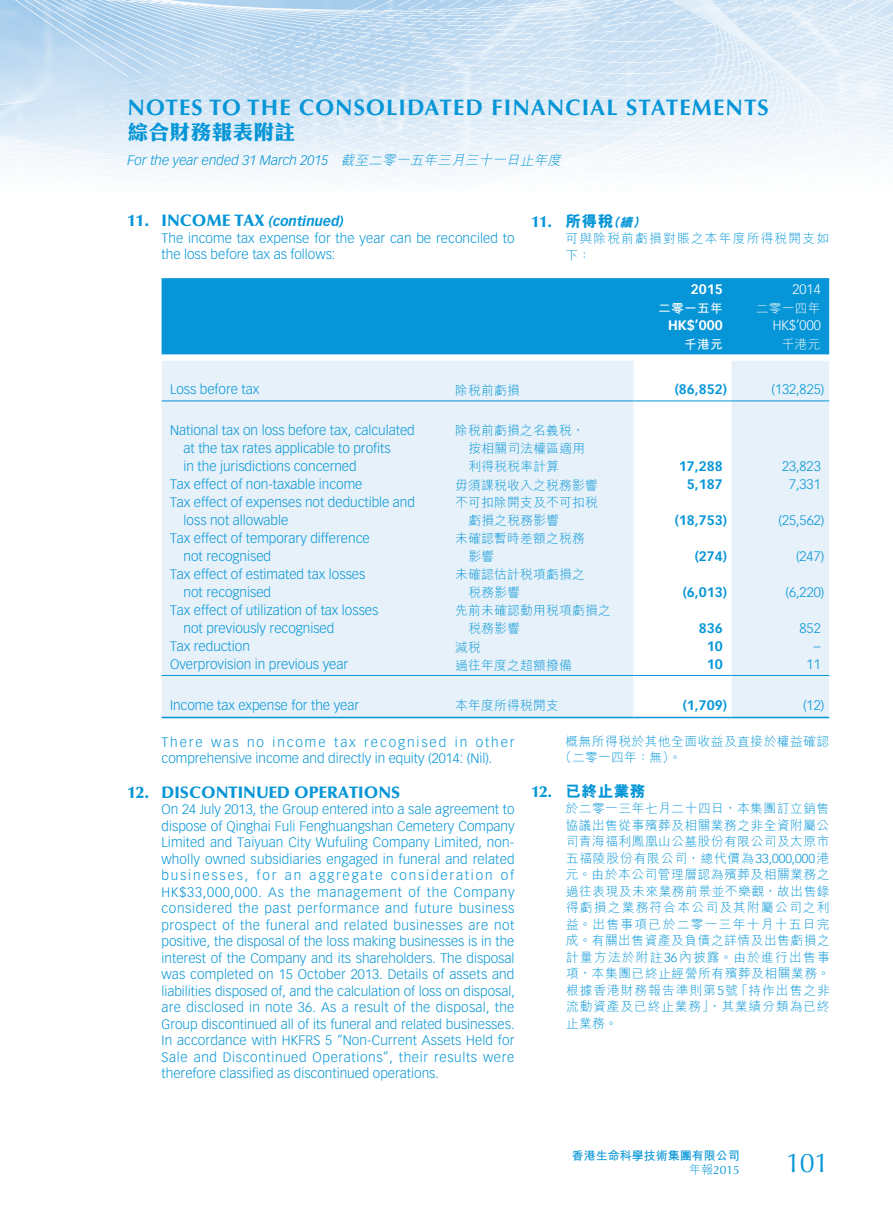
<style>
.page{position:relative;width:893px;height:1212px;background:#fff}
.page>*{position:absolute;margin:0;border:0;box-sizing:border-box;transform-origin:0 0}
.t1{font:27px "Optima LT Std";color:#0696d7}
.t2{font:700 22.5px "Optima LT Std";letter-spacing:.05em;color:#0696d7}
.t3{font:900 21px "M Sung Gold HK";color:#0696d7}
.t4{font:900 16.5px "Optima LT Std";color:#0696d7}
.t5{font:900 15.75px "Optima LT Std";color:#0696d7}
.t6{font:800 15.75px "M Hei HK";letter-spacing:.02em;color:#0696d7}
.t7{font:300 13.5px/16.5px "Vectora LT Std";color:#0696d7}
.t8{font:700 13.5px "Vectora LT Std";color:#0696d7}
.t9{font:italic 300 13.5px "Vectora LT Std";color:#0696d7}
.t10{font:700 13.5px "Vectora LT Std";color:#fff}
.t11{font:300 13.5px "Vectora LT Std";color:#fff}
.t12{font:300 12.75px/16.5px "M Hei HK";letter-spacing:.02em;color:#0696d7}
.t13{font:300 12.75px/16.5px "M Hei HK";letter-spacing:.095em;color:#0696d7}
.t14{font:700 12.75px "M Hei HK";letter-spacing:.02em;color:#fff}
.t15{font:300 12.75px "M Hei HK";letter-spacing:.02em;color:#fff}
.t16{font:700 12px "M Hei HK";color:#0696d7}
.t17{font:12px "Optima LT Std";color:#0696d7}
.s1{font-family:"M Hei HK"}
.s2{font-family:"Vectora LT Std";font-weight:700;font-style:italic;font-size:13.5px}
.s3{font-family:"M Hei HK";font-weight:800}
.s4{font-family:"M Hei HK";font-weight:800;font-style:italic;font-size:12.75px}
.s5{font-family:"Optima LT Std";font-weight:900}
.s6{font-family:"Vectora LT Std"}
.s7{font-family:"M Hei HK";font-weight:300}
</style>
<div class="page">
<img style="left:0;top:0;width:893px;height:185px">
<div style="left:162px;top:278px;width:667px;height:76px;background:#0696d7"></div>
<div style="left:162px;top:361px;width:667px;height:356px;background:#e6f1f9"></div>
<svg style="left:634px;top:361px;width:97px;height:356px"></svg>
<hr style="left:162px;top:400px;width:293px;height:1px;background:#0696d7">
<hr style="left:455px;top:400px;width:179px;height:1px;background:#0696d7">
<hr style="left:634px;top:400px;width:97px;height:1px;background:#0696d7">
<hr style="left:731px;top:400px;width:98px;height:1px;background:#0696d7">
<hr style="left:162px;top:675px;width:293px;height:1px;background:#0696d7">
<hr style="left:455px;top:675px;width:179px;height:1px;background:#0696d7">
<hr style="left:634px;top:675px;width:97px;height:1px;background:#0696d7">
<hr style="left:731px;top:675px;width:98px;height:1px;background:#0696d7">
<hr style="left:162px;top:717px;width:293px;height:1px;background:#0696d7">
<hr style="left:455px;top:717px;width:179px;height:1px;background:#0696d7">
<hr style="left:634px;top:717px;width:97px;height:1px;background:#0696d7">
<hr style="left:731px;top:717px;width:98px;height:1px;background:#0696d7">
<h2 class="t2" style="left:128px;top:94px;width:643px">NOTES TO THE CONSOLIDATED FINANCIAL STATEMENTS</h2>
<p class="t9" style="left:128px;top:152px;width:438px">For the year ended 31 March 2015 <span class="s1">截至二零一五年三月三十一日止年度</span></p>
<h3 class="t3" style="left:128px;top:121px;width:169px">綜合財務報表附註</h3>
<p class="t4" style="left:128px;top:211px;width:218px">11. INCOME TAX <span class="s2">(continued)</span></p>
<p class="t7" style="left:162px;top:230px;width:355px">The income tax expense for the year can be reconciled to the loss before tax as follows:</p>
<p class="t5" style="left:531px;top:212px;width:118px">11. <span class="s3">所得稅</span><span class="s4">（續）</span></p>
<p class="t13" style="left:565px;top:230px;width:265px">可與除稅前虧損對賬之本年度所得稅開支如下：</p>
<p class="t10" style="left:691px;top:281px;width:33px">2015</p>
<p class="t11" style="left:793px;top:281px;width:30px">2014</p>
<p class="t14" style="left:658px;top:299px;width:66px">二零一五年</p>
<p class="t15" style="left:756px;top:301px;width:66px">二零一四年</p>
<p class="t10" style="left:668px;top:317px;width:56px">HK$’000</p>
<p class="t11" style="left:773px;top:317px;width:49px">HK$’000</p>
<p class="t14" style="left:684px;top:335px;width:40px">千港元</p>
<p class="t15" style="left:782px;top:337px;width:40px">千港元</p>
<p class="t7" style="left:170px;top:382px;width:91px">Loss before tax</p>
<p class="t12" style="left:455px;top:382px;width:66px">除稅前虧損</p>
<p class="t8" style="left:675px;top:381px;width:54px">(86,852)</p>
<p class="t7" style="left:771px;top:382px;width:54px">(132,825)</p>
<p class="t7" style="left:184px;top:421px;width:233px;line-height:18px;text-indent:-14px">National tax on loss before tax, calculated at the tax rates applicable to profits<br>in the jurisdictions concerned</p>
<p class="t12" style="left:468px;top:421px;width:118px;line-height:18px;text-align:justify;text-indent:-14px">除稅前虧損之名義稅，按相關司法權區適用利得稅稅率計算</p>
<p class="t8" style="left:679px;top:458px;width:45px">17,288</p>
<p class="t7" style="left:782px;top:458px;width:40px">23,823</p>
<p class="t7" style="left:170px;top:476px;width:194px">Tax effect of non-taxable income</p>
<p class="t12" style="left:455px;top:476px;width:144px">毋須課稅收入之稅務影響</p>
<p class="t8" style="left:687px;top:476px;width:37px">5,187</p>
<p class="t7" style="left:789px;top:476px;width:33px">7,331</p>
<p class="t7" style="left:184px;top:493px;width:233px;line-height:18px;text-indent:-14px">Tax effect of expenses not deductible and loss not allowable</p>
<p class="t12" style="left:468px;top:493px;width:131px;line-height:18px;text-indent:-13px">不可扣除開支及不可扣稅虧損之稅務影響</p>
<p class="t8" style="left:675px;top:512px;width:54px">(18,753)</p>
<p class="t7" style="left:779px;top:512px;width:47px">(25,562)</p>
<p class="t7" style="left:184px;top:529px;width:188px;line-height:18px;text-indent:-14px">Tax effect of temporary difference not recognised</p>
<p class="t12" style="left:468px;top:529px;width:118px;line-height:18px;text-indent:-14px">未確認暫時差額之稅務影響</p>
<p class="t7" style="left:184px;top:565px;width:183px;line-height:18px;text-indent:-14px">Tax effect of estimated tax losses not recognised</p>
<p class="t12" style="left:468px;top:565px;width:118px;line-height:18px;text-indent:-14px">未確認估計稅項虧損之稅務影響</p>
<p class="t7" style="left:184px;top:601px;width:196px;line-height:18px;text-indent:-14px">Tax effect of utilization of tax losses not previously recognised</p>
<p class="t12" style="left:468px;top:601px;width:144px;line-height:18px;text-indent:-14px">先前未確認動用稅項虧損之稅務影響</p>
<p class="t8" style="left:695px;top:548px;width:34px">(274)</p>
<p class="t7" style="left:796px;top:548px;width:30px">(247)</p>
<p class="t8" style="left:683px;top:584px;width:46px">(6,013)</p>
<p class="t7" style="left:786px;top:584px;width:40px">(6,220)</p>
<p class="t8" style="left:699px;top:620px;width:25px">836</p>
<p class="t7" style="left:800px;top:620px;width:23px">852</p>
<p class="t7" style="left:170px;top:638px;width:81px">Tax reduction</p>
<p class="t12" style="left:455px;top:638px;width:27px">減稅</p>
<p class="t8" style="left:707px;top:638px;width:17px">10</p>
<p class="t7" style="left:814px;top:638px;width:8px">–</p>
<p class="t7" style="left:170px;top:656px;width:180px">Overprovision in previous year</p>
<p class="t12" style="left:455px;top:656px;width:118px">過往年度之超額撥備</p>
<p class="t8" style="left:707px;top:656px;width:17px">10</p>
<p class="t7" style="left:807px;top:656px;width:16px">11</p>
<p class="t7" style="left:170px;top:697px;width:191px">Income tax expense for the year</p>
<p class="t12" style="left:455px;top:697px;width:105px">本年度所得稅開支</p>
<p class="t8" style="left:683px;top:696px;width:46px">(1,709)</p>
<p class="t7" style="left:803px;top:697px;width:23px">(12)</p>
<p class="t7" style="left:162px;top:734px;width:355px">There was no income tax recognised in other comprehensive income and directly in equity (2014: (Nil).</p>
<p class="t4" style="left:128px;top:782px;width:274px">12. DISCONTINUED OPERATIONS</p>
<p class="t7" style="left:162px;top:801px;width:355px;text-align:justify">On 24 July 2013, the Group entered into a sale agreement to dispose of Qinghai Fuli Fenghuangshan Cemetery Company Limited and Taiyuan City Wufuling Company Limited, non&shy;wholly owned subsidiaries engaged in funeral and related businesses, for an aggregate consideration of HK$33,000,000. As the management of the Company considered the past performance and future business prospect of the funeral and related businesses are not positive, the disposal of the loss making businesses is in the interest of the Company and its shareholders. The disposal was completed on 15 October 2013. Details of assets and liabilities disposed of, and the calculation of loss on disposal, are disclosed in note 36. As a result of the disposal, the Group discontinued all of its funeral and related businesses.<br>In accordance with HKFRS 5 “Non-Current Assets Held for Sale and Discontinued Operations”, their results were therefore classified as discontinued operations.</p>
<p class="t12" style="left:559px;top:733px;width:271px;text-indent:6px">概無所得稅於其他全面收益及直接於權益確認（二零一四年：無）。</p>
<p class="t6" style="left:531px;top:783px;width:116px"><span class="s5">12.</span> 已終止業務</p>
<p class="t12" style="left:566px;top:800px;width:266px;text-align:justify">於二零一三年七月二十四日，本集團訂立銷售協議出售從事殯葬及相關業務之非全資附屬公司青海福利鳳凰山公墓股份有限公司及太原市五福陵股份有限公司，總代價為<span class="s6">33,000,000</span>港元。由於本公司管理層認為殯葬及相關業務之過往表現及未來業務前景並不樂觀，故出售錄得虧損之業務符合本公司及其附屬公司之利益。出售事項已於二零一三年十月十五日完成。有關出售資產及負債之詳情及出售虧損之計量方法於附註<span class="s6">36</span>內披露。由於進行出售事項，本集團已終止經營所有殯葬及相關業務。根據香港財務報告準則第<span class="s6">5</span>號「持作出售之非流動資產及已終止業務」，其業績分類為已終止業務。</p>
<p class="t16" style="left:572px;top:1147px;width:169px">香港生命科學技術集團有限公司</p>
<p class="t17" style="left:689px;top:1162px;width:52px"><span class="s7">年報</span>2015</p>
<h1 class="t1" style="left:786px;top:1147px;width:45px">101</h1>
</div>
